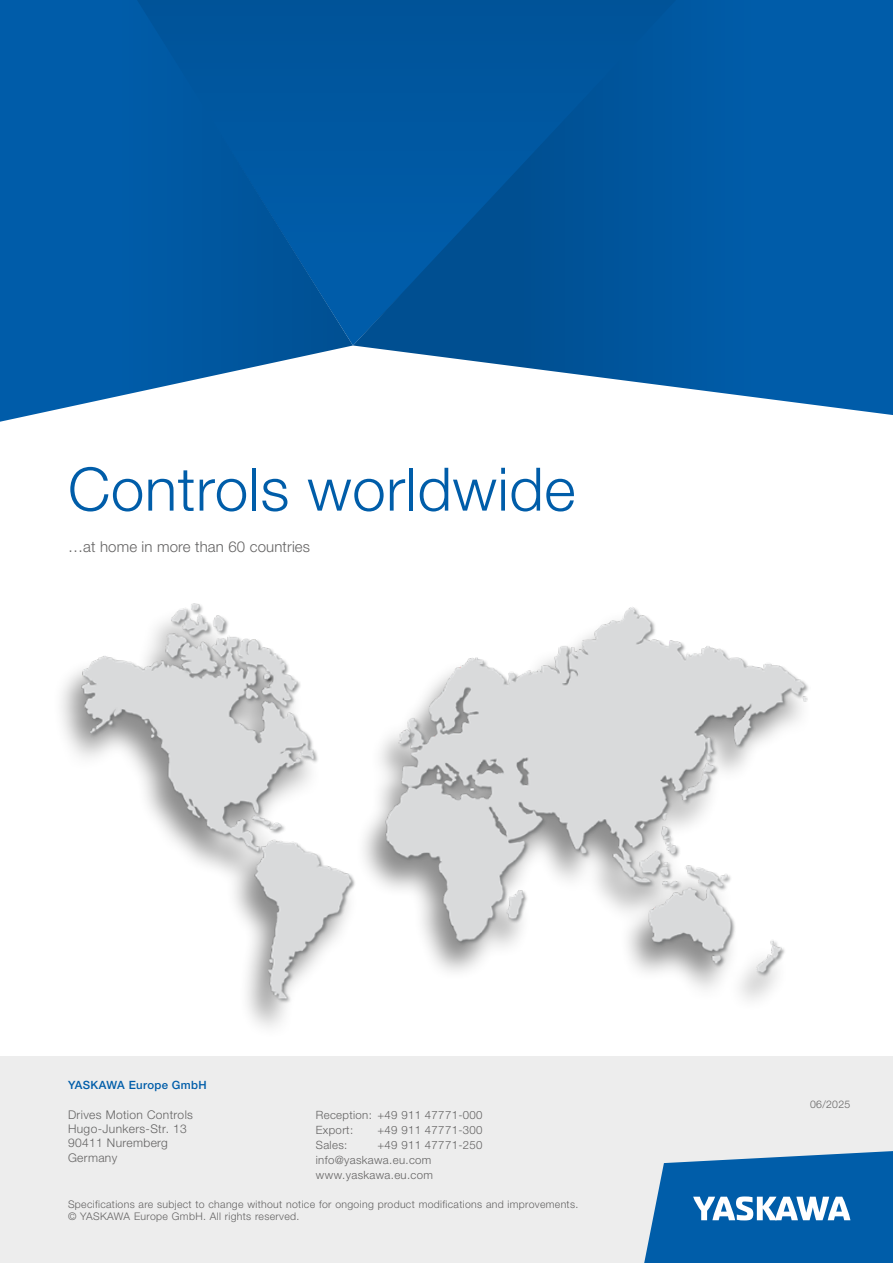
<style>
.page{position:relative;width:893px;height:1263px;background:#fff}
.page>*{position:absolute;margin:0;border:0;box-sizing:border-box;transform-origin:0 0}
.t1{font:300 60px "Helvetica Neue LTW1 G";letter-spacing:.01em;color:#005da9}
.t2{font:300 15px "Helvetica Neue LTW1 G";letter-spacing:.01em;color:#646363}
.t3{font:300 12px/14.4px "Helvetica Neue LTW1 G";letter-spacing:.03em;color:#646363}
.t4{font:300 11.4px/15px "Helvetica Neue LTW1 G";letter-spacing:.03em;color:#646363}
.t5{font:500 11.4px "Helvetica Neue LTW1 G";letter-spacing:.03em;color:#005da9}
.t6{font:300 10.5px/12.6px "Helvetica Neue LTW1 G";letter-spacing:.03em;color:#646363}
</style>
<div class="page">
<div style="left:0;top:1057px;width:893px;height:206px;background:#ededed"></div>
<svg style="left:644px;top:1151px;width:249px;height:112px;background:#2b77b6"></svg>
<svg style="left:353px;top:0;width:540px;height:415px;background:#1565a8"></svg>
<svg style="left:0;top:0;width:353px;height:422px;background:#1768ab"></svg>
<img style="left:80px;top:603px;width:729px;height:401px">
<h1 class="t1" style="left:68px;top:453px;width:509px">Controls worldwide</h1>
<h2 class="t2" style="left:68px;top:537px;width:244px">…at home in more than 60 countries</h2>
<p class="t5" style="left:68px;top:1078px;width:140px">YASKAWA Europe GmbH</p>
<p class="t3" style="left:68px;top:1107px;width:126px">Drives Motion Controls<br>Hugo-Junkers-Str. 13<br>90411 Nuremberg<br>Germany</p>
<p class="t4" style="left:316px;top:1107px;width:168px">Reception: +49 911 47771-000<br>Export:</p>
<p class="t4" style="left:377px;top:1122px;width:107px">+49 911 47771-300</p>
<p class="t4" style="left:316px;top:1137px;width:33px">Sales:</p>
<p class="t4" style="left:316px;top:1137px;width:168px;text-indent:62px">+49 911 47771-250 info@yaskawa.eu.com www.yaskawa.eu.com</p>
<p class="t6" style="left:68px;top:1198px;width:512px">Specifications are subject to change without notice for ongoing product modifications and improvements. © YASKAWA Europe GmbH. All rights reserved.</p>
<p class="t6" style="left:810px;top:1098px;width:42px">06/2025</p>
</div>
